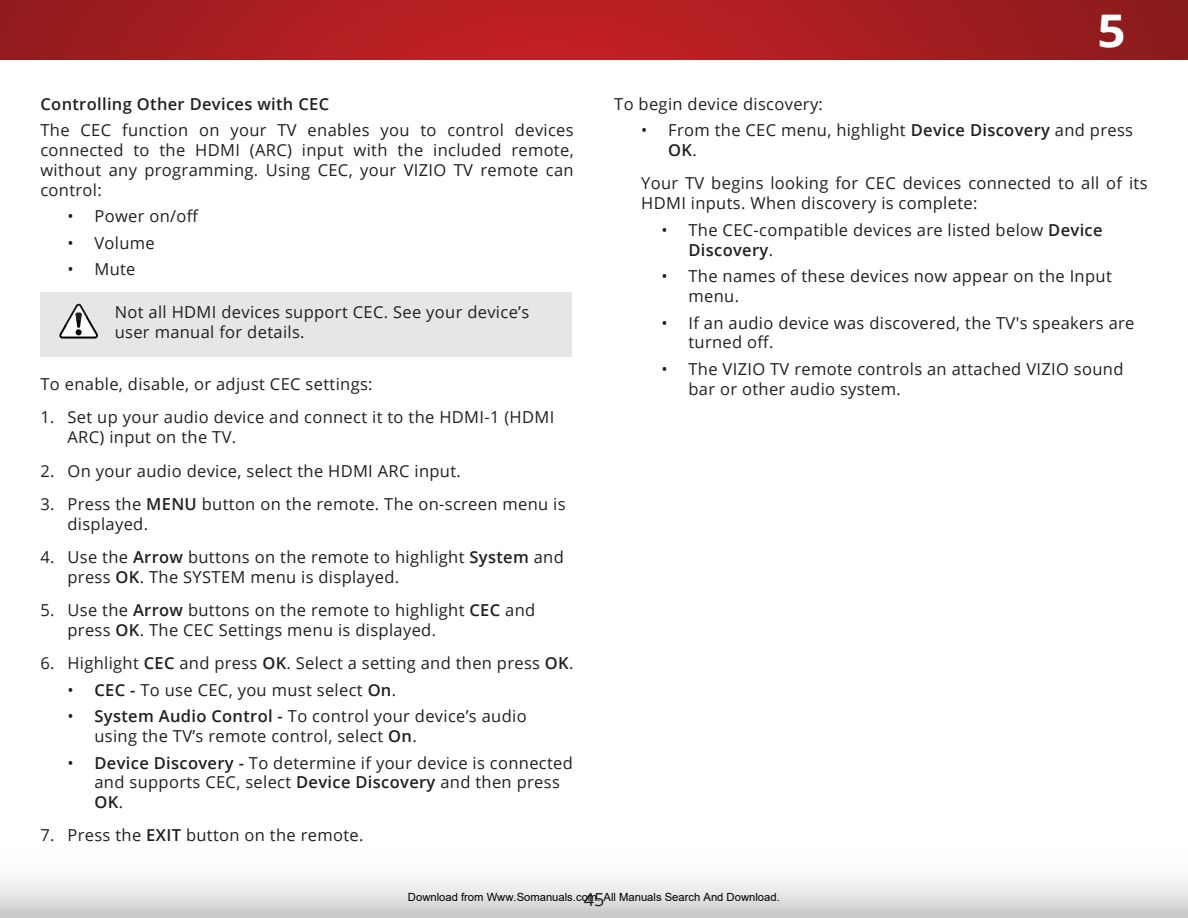
<style>
.page{position:relative;width:1188px;height:918px;background:#fff}
.page>*{position:absolute;margin:0;border:0;box-sizing:border-box;transform-origin:0 0}
.t1{font:700 45px "Open Sans";color:#fff;scale:1.1 1}
.t2{font:18px "Open Sans";color:#231f20}
.t3{font:16.5px/19.8px "Open Sans";letter-spacing:.02em;color:#231f20}
.t4{font:600 16.5px "Open Sans";letter-spacing:.02em;color:#231f20}
.t5{font:11.25px "Arial";color:#000}
.s1{font-weight:600}
</style>
<div class="page">
<svg style="left:0;top:879px;width:1188px;height:39px"></svg>
<svg style="left:0;top:0;width:1188px;height:59px;background:#a81d20"></svg>
<div style="left:40px;top:292px;width:532px;height:65px;background:#e6e6e6"></div>
<svg style="left:59px;top:303px;width:39px;height:36px"></svg>
<p class="t4" style="left:40px;top:92px;width:290px">Controlling Other Devices with CEC</p>
<p class="t3" style="left:40px;top:120px;width:535px;text-align:justify">The CEC function on your TV enables you to control devices connected to the HDMI (ARC) input with the included remote, without any programming. Using CEC, your VIZIO TV remote can control:</p>
<p class="t3" style="left:67px;top:206px;width:133px">• Power on/off</p>
<p class="t3" style="left:67px;top:233px;width:89px">• Volume</p>
<p class="t3" style="left:67px;top:259px;width:70px">• Mute</p>
<p class="t3" style="left:115px;top:302px;width:416px">Not all HDMI devices support CEC. See your device’s user manual for details.</p>
<p class="t3" style="left:40px;top:374px;width:334px">To enable, disable, or adjust CEC settings:</p>
<p class="t3" style="left:67px;top:407px;width:488px;text-indent:-27px">1. Set up your audio device and connect it to the HDMI-1 (HDMI<br>ARC) input on the TV.</p>
<p class="t3" style="left:40px;top:460px;width:422px">2. On your audio device, select the HDMI ARC input.</p>
<p class="t3" style="left:67px;top:494px;width:500px;text-indent:-27px">3. Press the <span class="s1">MENU</span> button on the remote. The on-screen menu is displayed.</p>
<p class="t3" style="left:67px;top:547px;width:498px;text-indent:-27px">4. Use the <span class="s1">Arrow</span> buttons on the remote to highlight <span class="s1">System</span> and press <span class="s1">OK</span>. The SYSTEM menu is displayed.</p>
<p class="t3" style="left:67px;top:600px;width:469px;text-indent:-27px">5. Use the <span class="s1">Arrow</span> buttons on the remote to highlight <span class="s1">CEC</span> and press <span class="s1">OK</span>. The CEC Settings menu is displayed.</p>
<p class="t3" style="left:40px;top:653px;width:535px">6. Highlight <span class="s1">CEC</span> and press <span class="s1">OK</span>. Select a setting and then press <span class="s1">OK</span>.</p>
<p class="t3" style="left:67px;top:679px;width:330px">• <span class="s1">CEC -</span> To use CEC, you must select <span class="s1">On</span>.</p>
<p class="t3" style="left:94px;top:706px;width:434px;text-indent:-27px">• <span class="s1">System Audio Control -</span> To control your device’s audio using the TV’s remote control, select <span class="s1">On</span>.</p>
<p class="t3" style="left:94px;top:752px;width:480px;text-indent:-27px">• <span class="s1">Device Discovery -</span> To determine if your device is connected and supports CEC, select <span class="s1">Device Discovery</span> and then press<br><span class="s1">OK</span>.</p>
<p class="t3" style="left:40px;top:825px;width:325px">7. Press the <span class="s1">EXIT</span> button on the remote.</p>
<h1 class="t1" style="left:1097px;top:-1px;width:27px">5</h1>
<p class="t3" style="left:614px;top:94px;width:210px">To begin device discovery:</p>
<p class="t3" style="left:668px;top:120px;width:466px;text-indent:-27px">• From the CEC menu, highlight <span class="s1">Device Discovery</span> and press<br><span class="s1">OK</span>.</p>
<p class="t3" style="left:641px;top:173px;width:508px">Your TV begins looking for CEC devices connected to all of its<br>HDMI inputs. When discovery is complete:</p>
<p class="t3" style="left:688px;top:220px;width:416px;text-indent:-27px">• The CEC-compatible devices are listed below <span class="s1">Device<br>Discovery</span>.</p>
<p class="t3" style="left:688px;top:266px;width:425px;text-indent:-27px">• The names of these devices now appear on the Input menu.</p>
<p class="t3" style="left:688px;top:312px;width:448px;text-indent:-27px">• If an audio device was discovered, the TV's speakers are turned off.</p>
<p class="t3" style="left:688px;top:359px;width:436px;text-indent:-27px">• The VIZIO TV remote controls an attached VIZIO sound bar or other audio system.</p>
<p class="t5" style="left:408px;top:890px;width:373px">Download from Www.Somanuals.com. All Manuals Search And Download.</p>
<p class="t2" style="left:584px;top:887px;width:22px">45</p>
</div>
